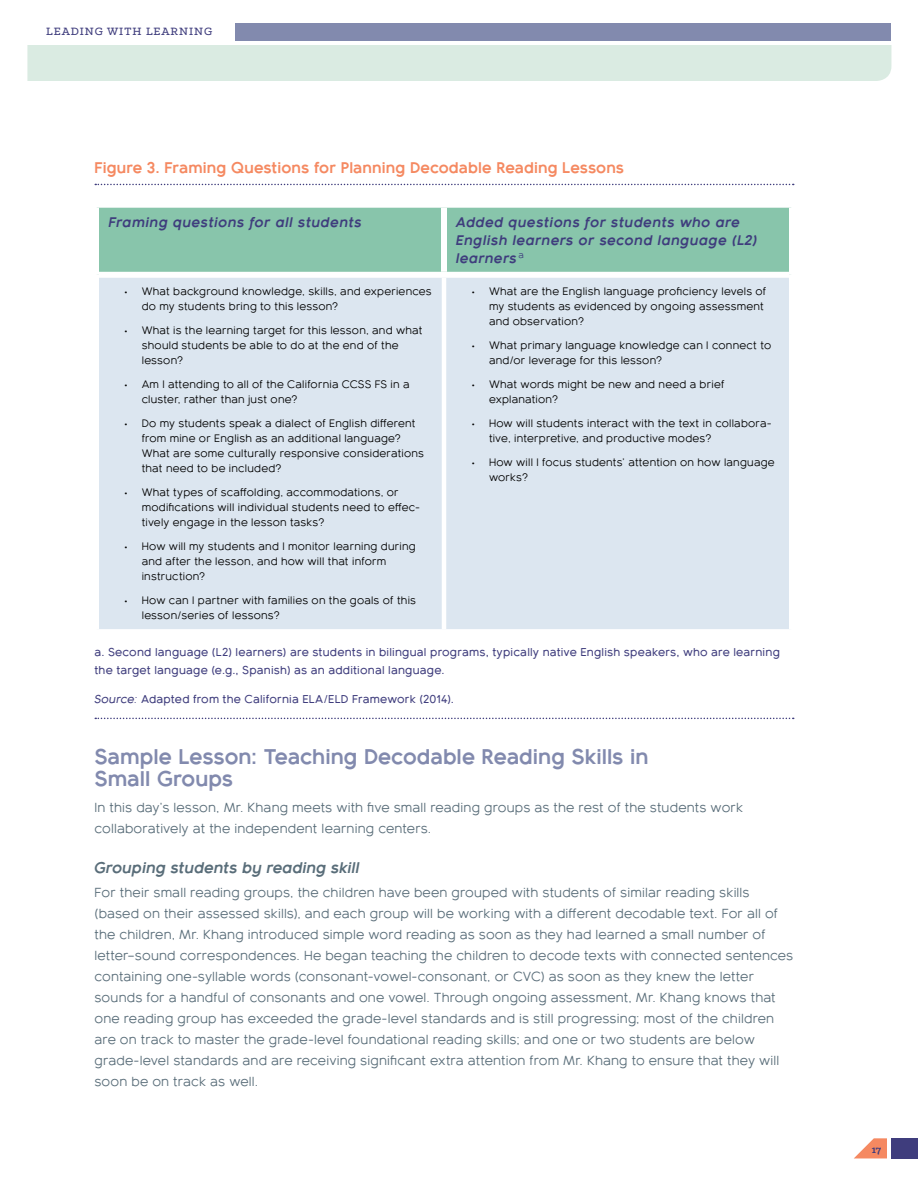
<style>
.page{position:relative;width:918px;height:1188px;background:#fff}
.page>*{position:absolute;margin:0;border:0;box-sizing:border-box;transform-origin:0 0}
.t1{font:700 20.7px/22.5px "Bambino New";color:#828aae}
.Figure_title{font:700 15px "Bambino New";letter-spacing:.01em;color:#f58961}
.t2{font:italic 700 15px "Bambino New";letter-spacing:.01em;color:#596d79}
.Table_Header_Row{font:italic 700 13.5px/18px "Bambino New";letter-spacing:.045em;color:#3f3d7d}
.Body{font:12.75px/21px "Bambino New";letter-spacing:.015em;color:#596d79}
.t3{font:500 12px "Klinic Slab";letter-spacing:.08em;color:#3f3d7d}
.t4{font:700 11.25px "Klinic Slab";color:#3f3d7d}
.figure_note{font:600 10.95px/18px "Bambino New";letter-spacing:.02em;color:#3f3d7d}
.figure_source{font:600 10.95px "Bambino New";letter-spacing:.015em;color:#3f3d7d}
.t5{font:10.5px/15px "Bambino New";letter-spacing:.02em;color:#000}
.s1{font-style:italic}
</style>
<div class="page">
<div style="left:27px;top:45px;width:864px;height:36px;background:#daebe2"></div>
<div style="left:236px;top:23px;width:655px;height:17px;background:#828aae"></div>
<svg style="left:854px;top:1138px;width:33px;height:20px"></svg>
<div style="left:891px;top:1138px;width:27px;height:20px;background:#3f3d7d"></div>
<svg style="left:95px;top:184px;width:699px;height:1px"></svg>
<svg style="left:95px;top:718px;width:699px;height:1px"></svg>
<div style="left:99px;top:208px;width:690px;height:64px;background:#88c5ab"></div>
<div style="left:99px;top:278px;width:690px;height:351px;background:#dce6f0"></div>
<div style="left:441px;top:208px;width:6px;height:64px;background:#fff"></div>
<hr style="left:442px;top:278px;width:4px;height:351px;background:#fff">
<p class="t3" style="left:46px;top:23px;width:168px">LEADING WITH LEARNING</p>
<p class="Figure_title" style="left:94px;top:154px;width:531px">Figure 3. Framing Questions for Planning Decodable Reading Lessons</p>
<p class="Table_Header_Row" style="left:109px;top:211px;width:255px">Framing questions for all students</p>
<p class="Table_Header_Row" style="left:456px;top:211px;width:303px">Added questions for students who are<br>English learners or second language (L2) learners <sup>a</sup></p>
<p class="t5" style="left:142px;top:283px;width:292px;text-indent:-18px">• What background knowledge, skills, and experiences do my students bring to this lesson?</p>
<p class="t5" style="left:142px;top:322px;width:282px;text-indent:-18px">• What is the learning target for this lesson, and what should students be able to do at the end of the lesson?</p>
<p class="t5" style="left:142px;top:376px;width:269px;text-indent:-18px">• Am I attending to all of the California CCSS FS in a cluster, rather than just one?</p>
<p class="t5" style="left:142px;top:415px;width:284px;text-indent:-18px">• Do my students speak a dialect of English different from mine or English as an additional language?<br>What are some culturally responsive considerations that need to be included?</p>
<p class="t5" style="left:142px;top:484px;width:280px;text-indent:-18px">• What types of scaffolding, accommodations, or modifications will individual students need to effec&shy;tively engage in the lesson tasks?</p>
<p class="t5" style="left:142px;top:538px;width:276px;text-indent:-18px">• How will my students and I monitor learning during and after the lesson, and how will that inform instruction?</p>
<p class="t5" style="left:142px;top:592px;width:276px;text-indent:-18px">• How can I partner with families on the goals of this lesson/series of lessons?</p>
<p class="t5" style="left:489px;top:283px;width:279px;text-indent:-18px">• What are the English language proficiency levels of my students as evidenced by ongoing assessment and observation?</p>
<p class="t5" style="left:489px;top:337px;width:284px;text-indent:-18px">• What primary language knowledge can I connect to and/or leverage for this lesson?</p>
<p class="t5" style="left:489px;top:376px;width:237px;text-indent:-18px">• What words might be new and need a brief explanation?</p>
<p class="t5" style="left:489px;top:415px;width:284px;text-indent:-18px">• How will students interact with the text in collabora&shy;tive, interpretive, and productive modes?</p>
<p class="t5" style="left:489px;top:454px;width:287px;text-indent:-18px">• How will I focus students’ attention on how language works?</p>
<p class="figure_note" style="left:94px;top:642px;width:687px">a. Second language (L2) learners) are students in bilingual programs, typically native English speakers, who are learning the target language (e.g., Spanish) as an additional language.</p>
<p class="figure_source" style="left:94px;top:689px;width:361px"><span class="s1">Source:</span> Adapted from the California ELA/ELD Framework (2014).</p>
<h2 class="t1" style="left:94px;top:743px;width:556px">Sample Lesson: Teaching Decodable Reading Skills in<br>Small Groups</h2>
<p class="Body" style="left:94px;top:795px;width:650px">In this day’s lesson, Mr. Khang meets with five small reading groups as the rest of the students work collaboratively at the independent learning centers.</p>
<h3 class="t2" style="left:94px;top:854px;width:267px">Grouping students by reading skill</h3>
<p class="Body" style="left:94px;top:881px;width:700px">For their small reading groups, the children have been grouped with students of similar reading skills (based on their assessed skills), and each group will be working with a different decodable text. For all of the children, Mr. Khang introduced simple word reading as soon as they had learned a small number of letter–sound correspondences. He began teaching the children to decode texts with connected sentences containing one-syllable words (consonant-vowel-consonant, or CVC) as soon as they knew the letter sounds for a handful of consonants and one vowel. Through ongoing assessment, Mr. Khang knows that one reading group has exceeded the grade-level standards and is still progressing; most of the children are on track to master the grade-level foundational reading skills; and one or two students are below grade-level standards and are receiving significant extra attention from Mr. Khang to ensure that they will soon be on track as well.</p>
<p class="t4" style="left:872px;top:1142px;width:11px">17</p>
</div>
